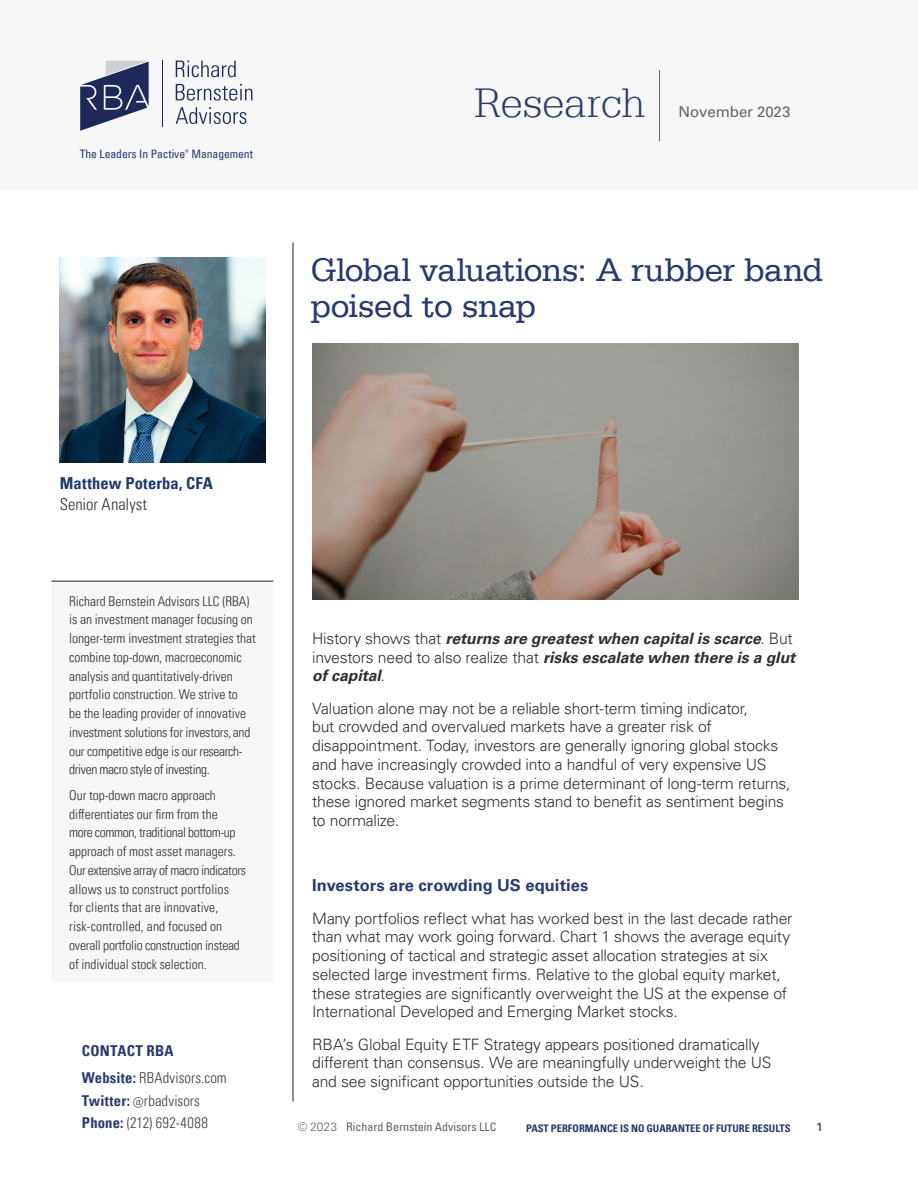
<style>
.page{position:relative;width:918px;height:1188px;background:#fff}
.page>*{position:absolute;margin:0;border:0;box-sizing:border-box;transform-origin:0 0}
.t1{font:300 43.5px "Serifa Std";letter-spacing:.005em;color:#2a3a70}
.t2{font:34.5px/36px "Serifa Std";letter-spacing:-.02em;color:#28396e}
.t3{font:700 16.5px "Univers LT Pro 65";letter-spacing:.005em;color:#2a3a70}
.t4{font:700 condensed 16.5px "Univers LT Pro";letter-spacing:.01em;color:#203971}
.t5{font:300 condensed 16.5px "Univers LT Pro";letter-spacing:.005em;color:#333233}
.t6{font:300 15.75px/18.8px "Univers LT Pro 45";letter-spacing:-.015em;color:#312f30}
.t7{font:italic 700 15.75px "Univers LT Pro 65";color:#312f30}
.t8{font:300 condensed 15px/22.5px "Univers LT Pro";letter-spacing:.015em;color:#3e3e3f}
.t9{font:700 condensed 15px/27px "Univers LT Pro";letter-spacing:.015em;color:#2a3a70}
.t10{font:15px "Univers LT Pro 55 Roman";color:#636366}
.t11{font:300 condensed 13.5px/18.8px "Univers LT Pro";color:#312f30}
.t12{font:condensed 12px "Univers LT Pro";color:#636366}
.t13{font:700 12px "Univers LT Pro 65";color:#636366}
.t14{font:condensed 11.7px "Univers LT Pro";letter-spacing:-.005em;color:#29396e}
.t15{font:700 condensed 10.5px "Univers LT Pro";color:#2a3a70}
.s1{font-size:9.45px}
.s2{font-weight:300;color:#3e3e3f}
.s3{font-weight:700;color:#2a3a70}
.s4{font-size:12px}
.s5{font-family:"Univers LT Pro 45";font-weight:300;font-style:normal}
.s6{font-family:"Univers LT Pro 65";font-weight:700;font-style:italic}
.s7{font-family:"Univers LT Pro 45";font-weight:300;font-stretch:normal}
</style>
<div class="page">
<div style="left:0;top:0;width:918px;height:190px;background:#f7f7f8"></div>
<svg style="left:80px;top:61px;width:69px;height:70px"></svg>
<hr style="left:162px;top:60px;width:1px;height:67px;background:#1e2959">
<svg style="left:176px;top:107px;width:70px;height:17px"></svg>
<svg style="left:176px;top:61px;width:60px;height:16px"></svg>
<svg style="left:176px;top:84px;width:76px;height:17px"></svg>
<hr style="left:659px;top:70px;width:1px;height:71px;background:#636366">
<div style="left:51px;top:583px;width:222px;height:398px;background:#f7f7f8"></div>
<hr style="left:293px;top:242px;width:1px;height:860px;background:#231f20">
<hr style="left:51px;top:581px;width:222px;height:1px;background:#231f20">
<img style="left:60px;top:258px;width:205px;height:205px">
<img style="left:312px;top:344px;width:486px;height:256px">
<p class="t14" style="left:80px;top:146px;width:175px">The Leaders In Pactive<span class="s1">®</span> Management</p>
<h1 class="t1" style="left:475px;top:79px;width:173px">Research</h1>
<p class="t10" style="left:679px;top:101px;width:113px">November 2023</p>
<h2 class="t2" style="left:311px;top:252px;width:514px">Global valuations: A rubber band poised to snap</h2>
<p class="t4" style="left:60px;top:473px;width:155px">Matthew Poterba, CFA</p>
<p class="t5" style="left:60px;top:493px;width:89px">Senior Analyst</p>
<p class="t11" style="left:69px;top:591px;width:188px">Richard Bernstein Advisors LLC (RBA) is an investment manager focusing on longer-term investment strategies that combine top-down, macroeconomic analysis and quantitatively-driven portfolio construction. We strive to<br>be the leading provider of innovative investment solutions for investors, and our competitive edge is our research&shy;driven macro style of investing.</p>
<p class="t11" style="left:69px;top:785px;width:178px">Our top-down macro approach differentiates our firm from the<br>more common, traditional bottom-up approach of most asset managers.<br>Our extensive array of macro indicators allows us to construct portfolios for clients that are innovative, risk-controlled, and focused on overall portfolio construction instead of individual stock selection.</p>
<p class="t9" style="left:82px;top:1037px;width:146px">CONTACT RBA<br>Website: <span class="s2">RBAdvisors.com</span></p>
<p class="t8" style="left:82px;top:1088px;width:128px"><span class="s3">Twitter:</span> <span class="s4">@</span>rbadvisors<br><span class="s3">Phone:</span> (212) 692-4088</p>
<p class="t7" style="left:312px;top:627px;width:482px"><span class="s5">History shows that</span> returns are greatest when capital is scarce<span class="s5">. But</span></p>
<p class="t6" style="left:312px;top:647px;width:485px">investors need to also realize that <span class="s6">risks escalate when there is a glut</span></p>
<p class="t7" style="left:312px;top:665px;width:74px">of capital<span class="s5">.</span></p>
<p class="t6" style="left:312px;top:698px;width:480px">Valuation alone may not be a reliable short-term timing indicator,<br>but crowded and overvalued markets have a greater risk of disappointment. Today, investors are generally ignoring global stocks and have increasingly crowded into a handful of very expensive US stocks. Because valuation is a prime determinant of long-term returns, these ignored market segments stand to benefit as sentiment begins to normalize.</p>
<p class="t3" style="left:312px;top:874px;width:278px">Investors are crowding US equities</p>
<p class="t6" style="left:312px;top:908px;width:482px">Many portfolios reflect what has worked best in the last decade rather than what may work going forward. Chart 1 shows the average equity positioning of tactical and strategic asset allocation strategies at six selected large investment firms. Relative to the global equity market, these strategies are significantly overweight the US at the expense of International Developed and Emerging Market stocks.</p>
<p class="t6" style="left:312px;top:1034px;width:461px">RBA’s Global Equity ETF Strategy appears positioned dramatically different than consensus. We are meaningfully underweight the US and see significant opportunities outside the US.</p>
<p class="t12" style="left:298px;top:1119px;width:200px"><span class="s7">© 2023</span> Richard Bernstein Advisors LLC</p>
<p class="t13" style="left:816px;top:1118px;width:8px">1</p>
<p class="t15" style="left:526px;top:1122px;width:266px">PAST PERFORMANCE IS NO GUARANTEE OF FUTURE RESULTS</p>
</div>
